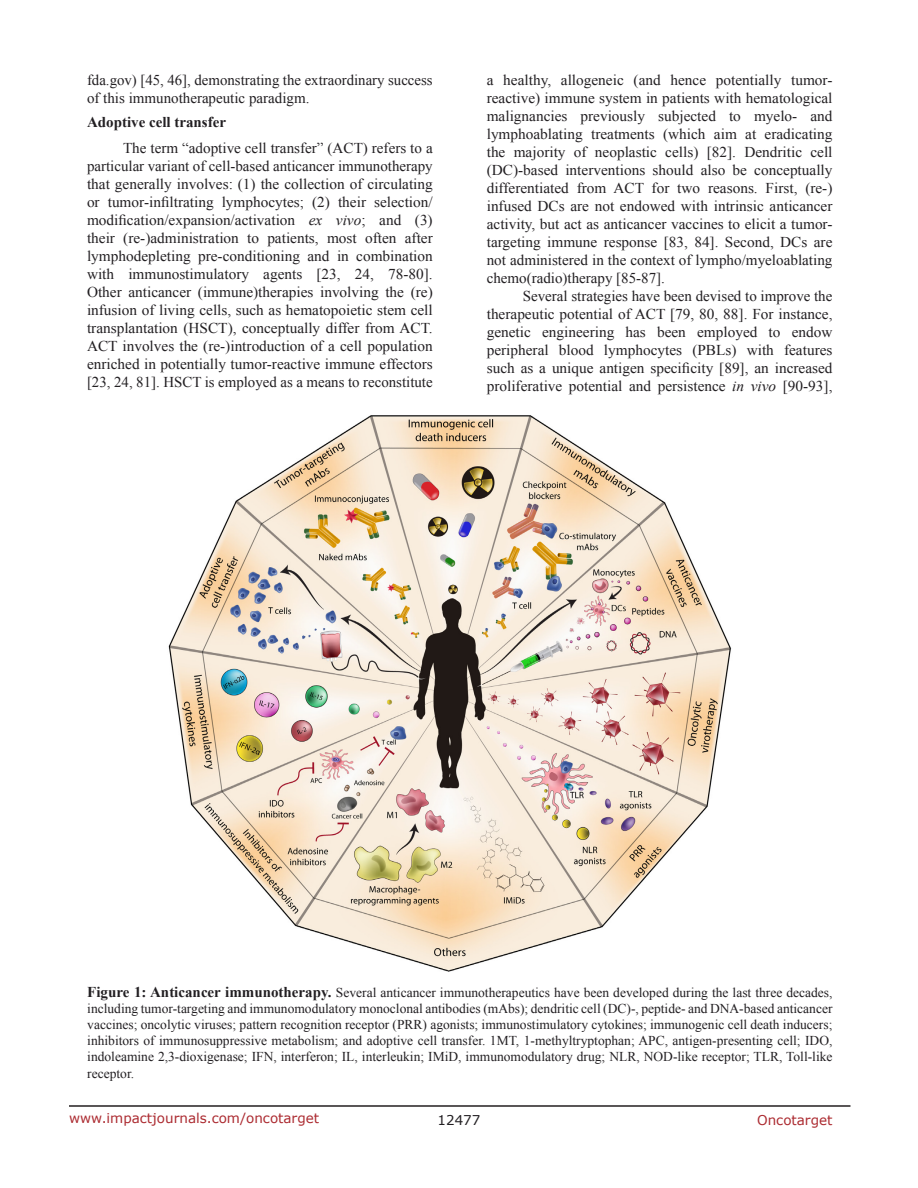
<style>
.page{position:relative;width:918px;height:1188px;background:#fff}
.page>*{position:absolute;margin:0;border:0;box-sizing:border-box;transform-origin:0 0}
.BodyText{font:15px/18px "Times New Roman";color:#221f22;text-align:justify}
.SubSubHeading{font:700 15px "Times New Roman";color:#221f22}
.FigureText{font:13.5px/16.2px "Times New Roman";color:#221f22;text-align:justify}
.t1{font:13.5px "Verdana";color:#ac2b31}
.t2{font:13.5px "Verdana";color:#221f22}
.s1{font-style:italic}
.s2{font-weight:700;font-size:15px}
</style>
<div class="page">
<hr style="left:69px;top:1105px;width:781px;height:2px;background:#231f20">
<img style="left:168px;top:415px;width:564px;height:557px">
<p class="BodyText" style="left:87px;top:71px;width:347px">fda.gov) [45, 46], demonstrating the extraordinary success of this immunotherapeutic paradigm.</p>
<p class="SubSubHeading" style="left:87px;top:112px;width:141px">Adoptive cell transfer</p>
<p class="BodyText" style="left:87px;top:139px;width:347px;text-indent:36px">The term “adoptive cell transfer” (ACT) refers to a particular variant of cell-based anticancer immunotherapy that generally involves: (1) the collection of circulating or tumor-infiltrating lymphocytes; (2) their selection/ modification/expansion/activation <span class="s1">ex vivo</span>; and (3) their (re-)administration to patients, most often after lymphodepleting pre-conditioning and in combination with immunostimulatory agents [23, 24, 78-80].<br>Other anticancer (immune)therapies involving the (re) infusion of living cells, such as hematopoietic stem cell transplantation (HSCT), conceptually differ from ACT.<br>ACT involves the (re-)introduction of a cell population enriched in potentially tumor-reactive immune effectors [23, 24, 81]. HSCT is employed as a means to reconstitute</p>
<p class="BodyText" style="left:487px;top:71px;width:347px">a healthy, allogeneic (and hence potentially tumor&shy;reactive) immune system in patients with hematological malignancies previously subjected to myelo- and lymphoablating treatments (which aim at eradicating the majority of neoplastic cells) [82]. Dendritic cell (DC)-based interventions should also be conceptually differentiated from ACT for two reasons. First, (re-) infused DCs are not endowed with intrinsic anticancer activity, but act as anticancer vaccines to elicit a tumor&shy;targeting immune response [83, 84]. Second, DCs are not administered in the context of lympho/myeloablating chemo(radio)therapy [85-87].</p>
<p class="BodyText" style="left:487px;top:287px;width:347px;text-indent:36px">Several strategies have been devised to improve the therapeutic potential of ACT [79, 80, 88]. For instance, genetic engineering has been employed to endow peripheral blood lymphocytes (PBLs) with features such as a unique antigen specificity [89], an increased proliferative potential and persistence <span class="s1">in vivo</span> [90-93],</p>
<p class="FigureText" style="left:87px;top:984px;width:747px"><span class="s2">Figure 1: Anticancer immunotherapy.</span> Several anticancer immunotherapeutics have been developed during the last three decades, including tumor-targeting and immunomodulatory monoclonal antibodies (mAbs); dendritic cell (DC)-, peptide- and DNA-based anticancer vaccines; oncolytic viruses; pattern recognition receptor (PRR) agonists; immunostimulatory cytokines; immunogenic cell death inducers; inhibitors of immunosuppressive metabolism; and adoptive cell transfer. 1MT, 1-methyltryptophan; APC, antigen-presenting cell; IDO, indoleamine 2,3-dioxigenase; IFN, interferon; IL, interleukin; IMiD, immunomodulatory drug; NLR, NOD-like receptor; TLR, Toll-like receptor.</p>
<p class="t1" style="left:69px;top:1109px;width:252px">www.impactjournals.com/oncotarget</p>
<p class="t2" style="left:438px;top:1111px;width:44px">12477</p>
<p class="t1" style="left:757px;top:1111px;width:77px">Oncotarget</p>
</div>
